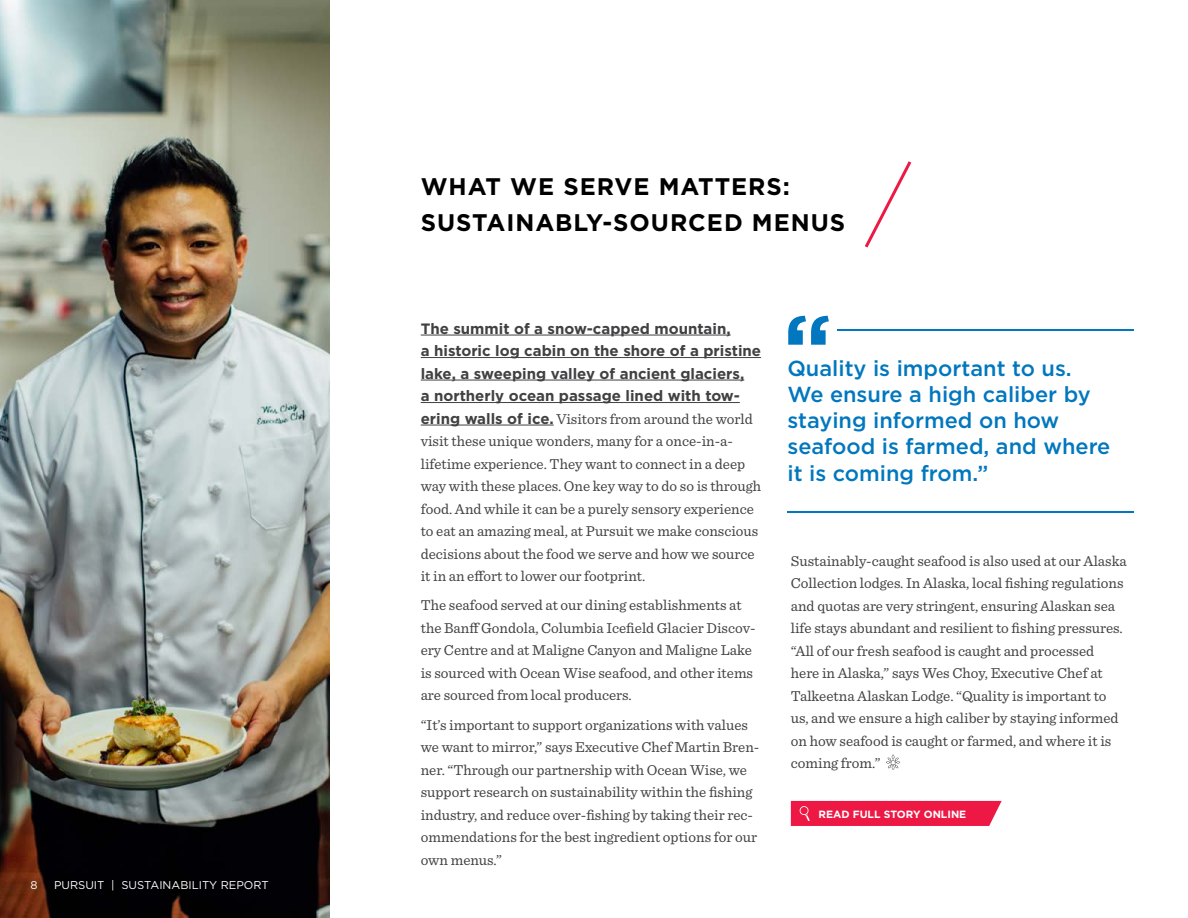
<style>
.page{position:relative;width:1188px;height:918px;background:#fff}
.page>*{position:absolute;margin:0;border:0;box-sizing:border-box;transform-origin:0 0}
.t1{font:700 24px/36px "Gotham";letter-spacing:.04em;color:#000}
.t2{font:500 21.75px/26.1px "Gotham";color:#0077be}
.t3{font:15px/22.5px "Sentinel";color:#414042}
.t4{font:700 15px/22.5px "Gotham";color:#414042}
.t5{font:11.25px "Gotham";color:#fff}
.t6{font:700 10.5px "Gotham";color:#fff}
.s1{font-family:"Gotham";font-weight:700}
</style>
<div class="page">
<img style="left:0;top:0;width:329px;height:918px">
<hr style="left:421px;top:335px;width:310px;height:1px;background:#414042">
<hr style="left:421px;top:357px;width:340px;height:1px;background:#414042">
<hr style="left:421px;top:380px;width:323px;height:1px;background:#414042">
<hr style="left:421px;top:402px;width:319px;height:1px;background:#414042">
<hr style="left:421px;top:425px;width:133px;height:1px;background:#414042">
<svg style="left:886px;top:754px;width:14px;height:16px"></svg>
<svg style="left:865px;top:161px;width:47px;height:87px"></svg>
<hr style="left:788px;top:511px;width:346px;height:2px;background:#0077be">
<hr style="left:838px;top:330px;width:296px;height:1px;background:#0077be">
<svg style="left:788px;top:316px;width:41px;height:29px"></svg>
<div style="left:791px;top:801px;width:211px;height:25px;background:#ed1944"></div>
<p class="t5" style="left:31px;top:878px;width:9px">8</p>
<p class="t5" style="left:54px;top:878px;width:216px">PURSUIT | SUSTAINABILITY REPORT</p>
<h1 class="t1" style="left:421px;top:168px;width:426px">WHAT WE SERVE MATTERS:<br>SUSTAINABLY-SOURCED MENUS</h1>
<p class="t4" style="left:421px;top:317px;width:342px">The summit of a snow-capped mountain,<br>a historic log cabin on the shore of a pristine lake, a sweeping valley of ancient glaciers,<br>a northerly ocean passage lined with tow-</p>
<p class="t3" style="left:421px;top:406px;width:342px"><span class="s1">ering walls of ice.</span> Visitors from around the world visit these unique wonders, many for a once-in-a&shy;lifetime experience. They want to connect in a deep way with these places. One key way to do so is through food. And while it can be a purely sensory experience to eat an amazing meal, at Pursuit we make conscious decisions about the food we serve and how we source it in an effort to lower our footprint.</p>
<p class="t3" style="left:421px;top:593px;width:336px">The seafood served at our dining establishments at the Banff Gondola, Columbia Icefield Glacier Discov&shy;ery Centre and at Maligne Canyon and Maligne Lake is sourced with Ocean Wise seafood, and other items are sourced from local producers.</p>
<p class="t3" style="left:421px;top:712px;width:340px">“It’s important to support organizations with values we want to mirror,” says Executive Chef Martin Bren&shy;ner. “Through our partnership with Ocean Wise, we support research on sustainability within the fishing industry, and reduce over-fishing by taking their rec&shy;ommendations for the best ingredient options for our own menus.”</p>
<h2 class="t2" style="left:788px;top:355px;width:324px">Quality is important to us.<br>We ensure a high caliber by staying informed on how seafood is farmed, and where it is coming from.”</h2>
<p class="t3" style="left:791px;top:549px;width:337px">Sustainably-caught seafood is also used at our Alaska Collection lodges. In Alaska, local fishing regulations and quotas are very stringent, ensuring Alaskan sea life stays abundant and resilient to fishing pressures. “All of our fresh seafood is caught and processed<br>here in Alaska,” says Wes Choy, Executive Chef at Talkeetna Alaskan Lodge. “Quality is important to us, and we ensure a high caliber by staying informed on how seafood is caught or farmed, and where it is coming from.”</p>
<p class="t6" style="left:819px;top:807px;width:149px">READ FULL STORY ONLINE</p>
</div>
